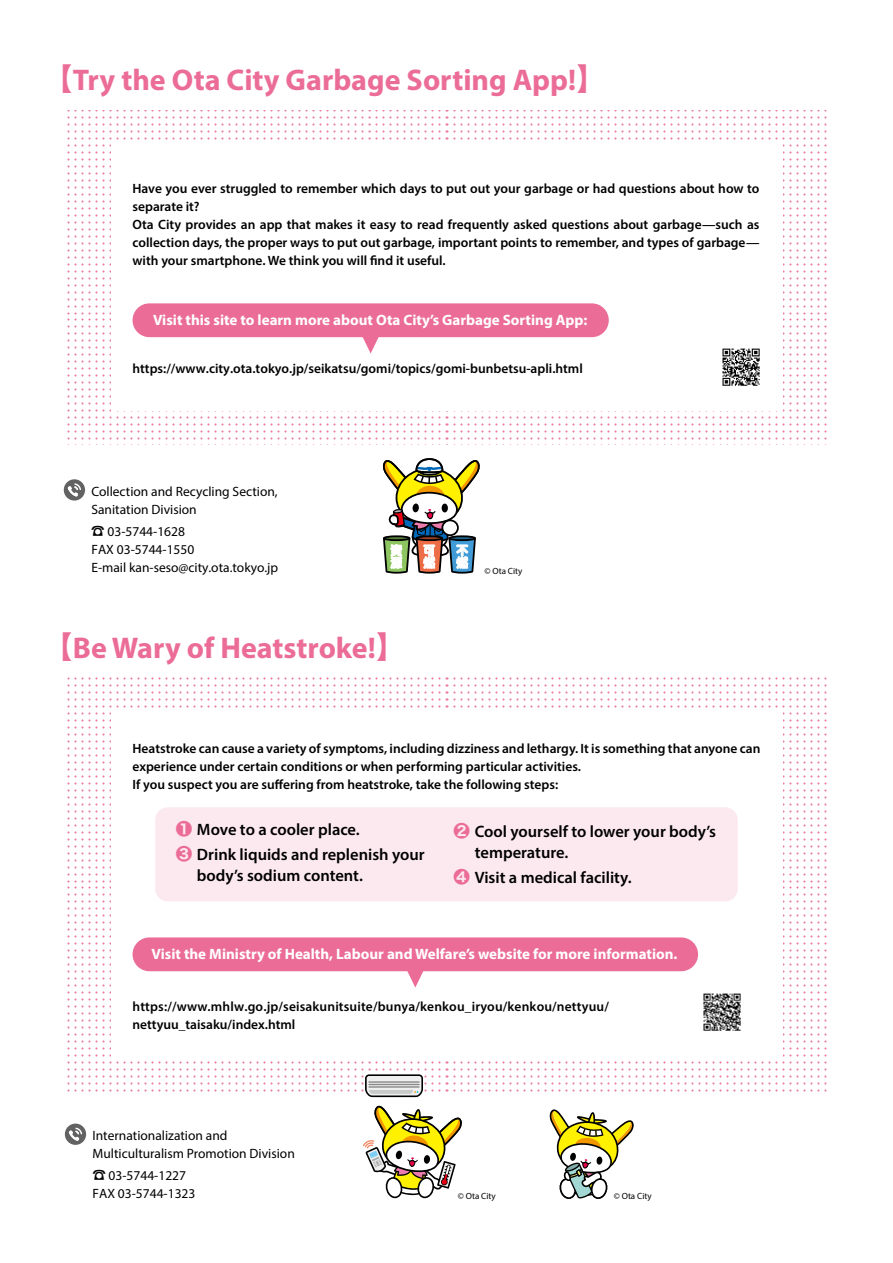
<style>
.page{position:relative;width:893px;height:1263px;background:#fff}
.page>*{position:absolute;margin:0;border:0;box-sizing:border-box;transform-origin:0 0}
.t1{font:700 30px "Myriad Pro";color:#eb6d97}
.t2{font:600 16.5px/25.2px "Myriad Pro";color:#000}
.t3{font:700 15px "Myriad Pro";color:#fff}
.t4{font:600 13.5px/18px "Myriad Pro";color:#000}
.t5{font:13.5px/18px "Myriad Pro";color:#000}
.t6{font:700 12.3px/12.3px "UD Shin M Go Pro";color:#fff;scale:.95 1}
.t7{font:9px "Myriad Pro";color:#000}
.s1{font-family:"Hiragino Sans W5";font-weight:400}
.s2{font-family:"Hiragino Sans W4"}
.s3{font-family:"Hiragino Sans W7";font-weight:400;color:#eb6d97}
</style>
<div class="page">
<svg style="left:677px;top:110px;width:73px;height:30px"></svg>
<svg style="left:600px;top:110px;width:73px;height:30px"></svg>
<svg style="left:523px;top:110px;width:73px;height:30px"></svg>
<svg style="left:448px;top:110px;width:71px;height:30px"></svg>
<svg style="left:754px;top:318px;width:73px;height:122px"></svg>
<svg style="left:754px;top:110px;width:73px;height:205px"></svg>
<svg style="left:677px;top:411px;width:73px;height:29px"></svg>
<svg style="left:600px;top:411px;width:73px;height:29px"></svg>
<svg style="left:523px;top:411px;width:73px;height:29px"></svg>
<svg style="left:448px;top:411px;width:71px;height:29px"></svg>
<svg style="left:375px;top:110px;width:73px;height:30px"></svg>
<svg style="left:298px;top:110px;width:73px;height:30px"></svg>
<svg style="left:221px;top:110px;width:73px;height:30px"></svg>
<svg style="left:144px;top:110px;width:73px;height:30px"></svg>
<svg style="left:67px;top:110px;width:73px;height:205px"></svg>
<svg style="left:375px;top:411px;width:73px;height:29px"></svg>
<svg style="left:298px;top:411px;width:73px;height:29px"></svg>
<svg style="left:221px;top:411px;width:73px;height:29px"></svg>
<svg style="left:144px;top:411px;width:73px;height:29px"></svg>
<svg style="left:67px;top:318px;width:73px;height:122px"></svg>
<svg style="left:677px;top:678px;width:73px;height:30px"></svg>
<svg style="left:600px;top:678px;width:73px;height:30px"></svg>
<svg style="left:523px;top:678px;width:73px;height:30px"></svg>
<svg style="left:448px;top:678px;width:71px;height:30px"></svg>
<svg style="left:754px;top:886px;width:73px;height:206px"></svg>
<svg style="left:754px;top:678px;width:73px;height:205px"></svg>
<svg style="left:677px;top:1061px;width:73px;height:31px"></svg>
<svg style="left:600px;top:1061px;width:73px;height:31px"></svg>
<svg style="left:523px;top:1061px;width:73px;height:31px"></svg>
<svg style="left:448px;top:1061px;width:71px;height:31px"></svg>
<svg style="left:375px;top:678px;width:73px;height:30px"></svg>
<svg style="left:298px;top:678px;width:73px;height:30px"></svg>
<svg style="left:221px;top:678px;width:73px;height:30px"></svg>
<svg style="left:144px;top:678px;width:73px;height:30px"></svg>
<svg style="left:67px;top:678px;width:73px;height:205px"></svg>
<svg style="left:375px;top:1061px;width:73px;height:10px"></svg>
<svg style="left:298px;top:1061px;width:73px;height:31px"></svg>
<svg style="left:221px;top:1061px;width:73px;height:31px"></svg>
<svg style="left:144px;top:1061px;width:73px;height:31px"></svg>
<svg style="left:67px;top:886px;width:73px;height:206px"></svg>
<div style="left:111px;top:143px;width:671px;height:268px;background:#fff"></div>
<div style="left:111px;top:711px;width:671px;height:349px;background:#fff"></div>
<svg style="left:64px;top:479px;width:21px;height:22px"></svg>
<svg style="left:68px;top:483px;width:13px;height:14px"></svg>
<div style="left:65px;top:1123px;width:21px;height:22px;background:#636262;border-radius:50%"></div>
<svg style="left:69px;top:1127px;width:13px;height:14px"></svg>
<img style="left:722px;top:348px;width:38px;height:38px">
<img style="left:703px;top:993px;width:38px;height:38px">
<svg style="left:359px;top:337px;width:23px;height:16px"></svg>
<div style="left:133px;top:303px;width:476px;height:34px;background:#eb6d97;border-radius:17px"></div>
<svg style="left:404px;top:971px;width:23px;height:16px"></svg>
<div style="left:133px;top:937px;width:565px;height:34px;background:#eb6d97;border-radius:17px"></div>
<div style="left:155px;top:807px;width:583px;height:94px;background:#fce9ef;border-radius:13px"></div>
<svg style="left:383px;top:458px;width:97px;height:116px"></svg>
<div style="left:383px;top:535px;width:27px;height:6px;border:2px solid #000;border-radius:50%"></div>
<svg style="left:549px;top:1109px;width:85px;height:90px"></svg>
<svg style="left:363px;top:1074px;width:104px;height:125px"></svg>
<h1 class="t1" style="left:43px;top:61px;width:565px"><span class="s1">【</span>Try the Ota City Garbage Sorting App!<span class="s1">】</span></h1>
<p class="t4" style="left:133px;top:179px;width:629px">Have you ever struggled to remember which days to put out your garbage or had questions about how to separate it?<br>Ota City provides an app that makes it easy to read frequently asked questions about garbage—such as collection days, the proper ways to put out garbage, important points to remember, and types of garbage— with your smartphone. We think you will find it useful.</p>
<p class="t3" style="left:153px;top:310px;width:436px">Visit this site to learn more about Ota City’s Garbage Sorting App:</p>
<p class="t4" style="left:133px;top:359px;width:452px">https://www.city.ota.tokyo.jp/seikatsu/gomi/topics/gomi-bunbetsu-apli.html</p>
<p class="t5" style="left:91px;top:482px;width:188px">Collection and Recycling Section,<br>Sanitation Division</p>
<p class="t5" style="left:91px;top:522px;width:188px"><span class="s2">☎</span> 03-5744-1628<br>FAX 03-5744-1550<br>E-mail kan-seso@city.ota.tokyo.jp</p>
<p class="t6" style="left:391px;top:544px;width:13px">資源</p>
<p class="t6" style="left:423px;top:544px;width:14px">可燃</p>
<p class="t6" style="left:456px;top:544px;width:14px">不燃</p>
<p class="t7" style="left:484px;top:566px;width:39px">© Ota City</p>
<h1 class="t1" style="left:43px;top:628px;width:364px"><span class="s1">【</span>Be Wary of Heatstroke!<span class="s1">】</span></h1>
<p class="t4" style="left:133px;top:739px;width:629px">Heatstroke can cause a variety of symptoms, including dizziness and lethargy. It is something that anyone can experience under certain conditions or when performing particular activities.<br>If you suspect you are suffering from heatstroke, take the following steps:</p>
<p class="t2" style="left:176px;top:816px;width:250px"><span class="s3">❶</span> Move to a cooler place.<br><span class="s3">❸</span> Drink liquids and replenish your</p>
<p class="t2" style="left:197px;top:862px;width:167px">body’s sodium content.</p>
<p class="t2" style="left:475px;top:820px;width:243px;line-height:21px;text-indent:-21px"><span class="s3">❷</span> Cool yourself to lower your body’s temperature.</p>
<p class="t2" style="left:454px;top:865px;width:179px"><span class="s3">❹</span> Visit a medical facility.</p>
<p class="t3" style="left:152px;top:944px;width:527px">Visit the Ministry of Health, Labour and Welfare’s website for more information.</p>
<p class="t4" style="left:133px;top:997px;width:478px">https://www.mhlw.go.jp/seisakunitsuite/bunya/kenkou_iryou/kenkou/nettyuu/ nettyuu_taisaku/index.html</p>
<p class="t5" style="left:93px;top:1126px;width:204px">Internationalization and<br>Multiculturalism Promotion Division</p>
<p class="t5" style="left:92px;top:1166px;width:105px"><span class="s2">☎</span> 03-5744-1227<br>FAX 03-5744-1323</p>
<p class="t7" style="left:458px;top:1190px;width:39px">© Ota City</p>
<p class="t7" style="left:614px;top:1190px;width:39px">© Ota City</p>
</div>
